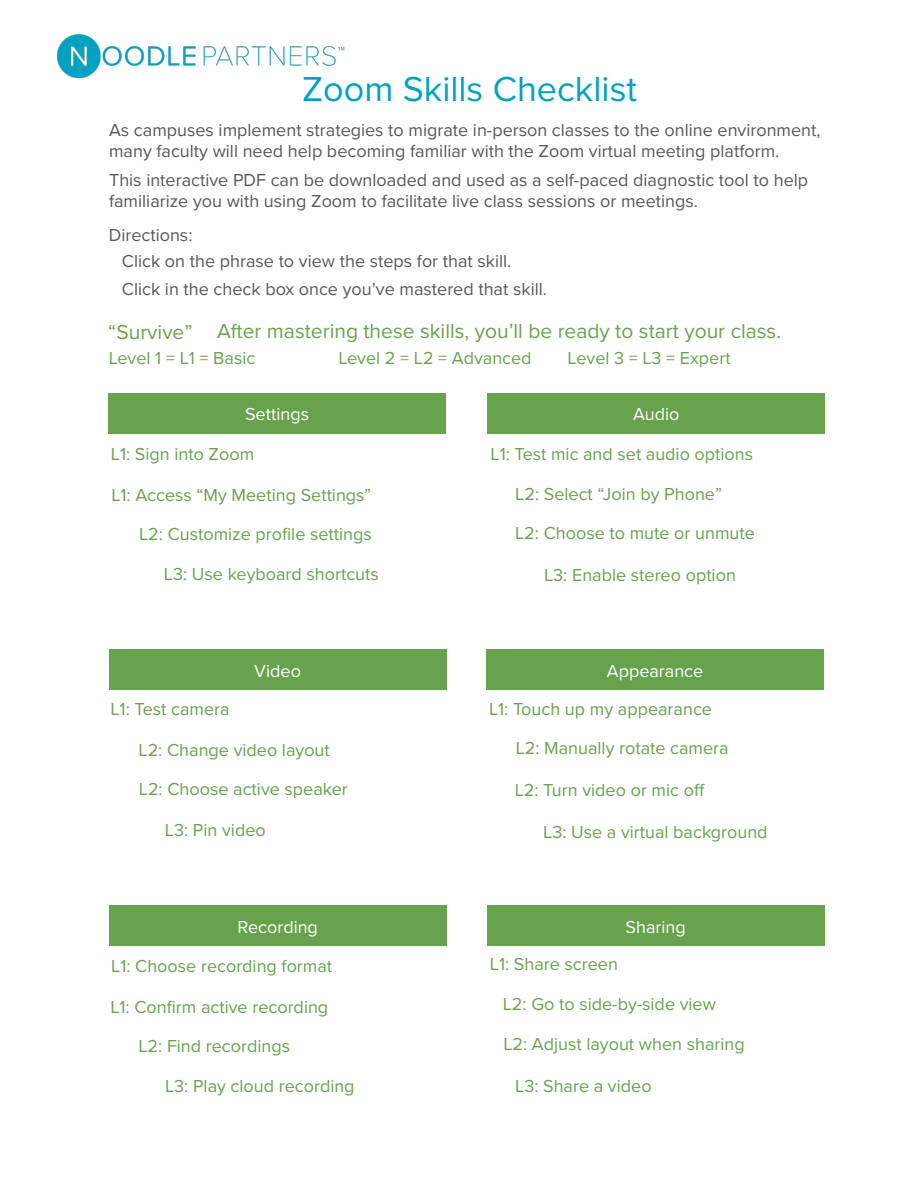
<style>
.page{position:relative;width:918px;height:1188px;background:#fff}
.page>*{position:absolute;margin:0;border:0;box-sizing:border-box;transform-origin:0 0}
.t1{font:36px "Proxima Nova";color:#00a2c2}
.t2{font:21px "Proxima Nova";color:#67a34d}
.t3{font:18px "Proxima Nova";color:#67a34d}
.t4{font:18px/21.6px "Proxima Nova";color:#58585b}
.t5{font:18px "Proxima Nova";color:#fff}
</style>
<div class="page">
<img style="left:57px;top:34px;width:288px;height:44px">
<div style="left:487px;top:906px;width:338px;height:40px;background:#67a34d"></div>
<div style="left:109px;top:906px;width:338px;height:40px;background:#67a34d"></div>
<div style="left:486px;top:649px;width:338px;height:41px;background:#67a34d"></div>
<div style="left:109px;top:649px;width:337px;height:41px;background:#67a34d"></div>
<div style="left:488px;top:393px;width:337px;height:41px;background:#67a34d"></div>
<div style="left:108px;top:393px;width:338px;height:41px;background:#67a34d"></div>
<h1 class="t1" style="left:302px;top:62px;width:336px">Zoom Skills Checklist</h1>
<p class="t4" style="left:109px;top:118px;width:713px">As campuses implement strategies to migrate in-person classes to the online environment, many faculty will need help becoming familiar with the Zoom virtual meeting platform.</p>
<p class="t4" style="left:109px;top:168px;width:701px">This interactive PDF can be downloaded and used as a self-paced diagnostic tool to help familiarize you with using Zoom to facilitate live class sessions or meetings.</p>
<p class="t4" style="left:109px;top:223px;width:85px">Directions:</p>
<p class="t4" style="left:122px;top:246px;width:427px;line-height:27.8px">Click on the phrase to view the steps for that skill.<br>Click in the check box once you’ve mastered that skill.</p>
<p class="t2" style="left:108px;top:316px;width:674px">“Survive” After mastering these skills, you’ll be ready to start your class.</p>
<p class="t3" style="left:109px;top:345px;width:148px">Level 1 = L1 = Basic</p>
<p class="t3" style="left:338px;top:345px;width:195px">Level 2 = L2 = Advanced</p>
<p class="t3" style="left:568px;top:345px;width:165px">Level 3 = L3 = Expert</p>
<p class="t5" style="left:245px;top:401px;width:65px">Settings</p>
<p class="t5" style="left:633px;top:401px;width:48px">Audio</p>
<p class="t3" style="left:111px;top:440px;width:145px">L1: Sign into Zoom</p>
<p class="t3" style="left:491px;top:440px;width:264px">L1: Test mic and set audio options</p>
<p class="t3" style="left:111px;top:482px;width:261px">L1: Access “My Meeting Settings”</p>
<p class="t3" style="left:515px;top:481px;width:208px">L2: Select “Join by Phone”</p>
<p class="t3" style="left:139px;top:521px;width:234px">L2: Customize profile settings</p>
<p class="t3" style="left:515px;top:519px;width:241px">L2: Choose to mute or unmute</p>
<p class="t3" style="left:164px;top:561px;width:216px">L3: Use keyboard shortcuts</p>
<p class="t3" style="left:544px;top:561px;width:193px">L3: Enable stereo option</p>
<p class="t3" style="left:110px;top:696px;width:121px">L1: Test camera</p>
<p class="t5" style="left:254px;top:657px;width:48px">Video</p>
<p class="t5" style="left:607px;top:657px;width:98px">Appearance</p>
<p class="t3" style="left:489px;top:696px;width:225px">L1: Touch up my appearance</p>
<p class="t3" style="left:139px;top:737px;width:193px">L2: Change video layout</p>
<p class="t3" style="left:516px;top:734px;width:215px">L2: Manually rotate camera</p>
<p class="t3" style="left:139px;top:776px;width:210px">L2: Choose active speaker</p>
<p class="t3" style="left:515px;top:776px;width:191px">L2: Turn video or mic off</p>
<p class="t3" style="left:165px;top:817px;width:102px">L3: Pin video</p>
<p class="t3" style="left:543px;top:818px;width:226px">L3: Use a virtual background</p>
<p class="t5" style="left:238px;top:914px;width:82px">Recording</p>
<p class="t5" style="left:626px;top:914px;width:62px">Sharing</p>
<p class="t3" style="left:111px;top:952px;width:223px">L1: Choose recording format</p>
<p class="t3" style="left:490px;top:951px;width:130px">L1: Share screen</p>
<p class="t3" style="left:110px;top:993px;width:219px">L1: Confirm active recording</p>
<p class="t3" style="left:503px;top:991px;width:215px">L2: Go to side-by-side view</p>
<p class="t3" style="left:138px;top:1032px;width:153px">L2: Find recordings</p>
<p class="t3" style="left:503px;top:1031px;width:243px">L2: Adjust layout when sharing</p>
<p class="t3" style="left:165px;top:1073px;width:191px">L3: Play cloud recording</p>
<p class="t3" style="left:515px;top:1073px;width:138px">L3: Share a video</p>
</div>
